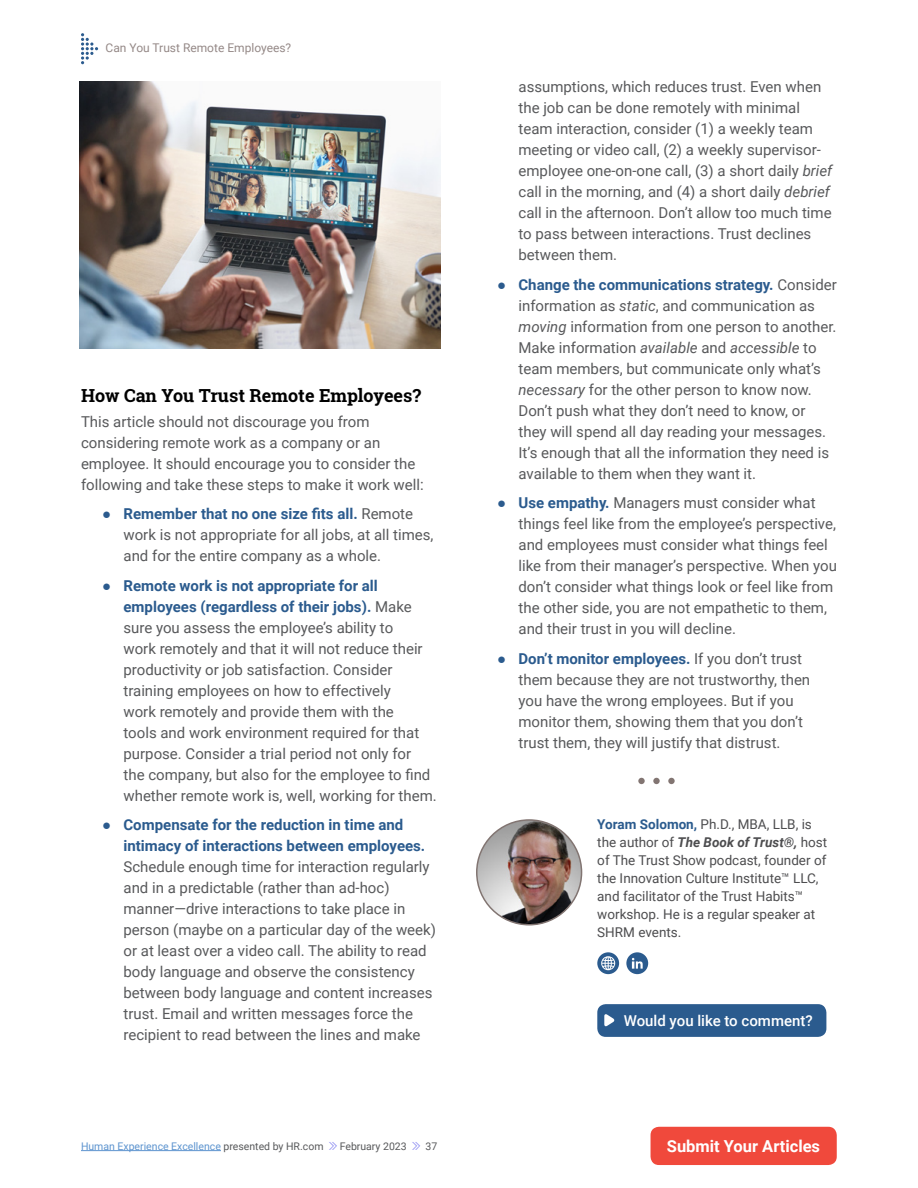
<style>
.page{position:relative;width:918px;height:1188px;background:#fff}
.page>*{position:absolute;margin:0;border:0;box-sizing:border-box;transform-origin:0 0}
.t1{font:700 18px "Roboto Slab";color:#000}
.t2{font:700 16.5px "Roboto";color:#fff}
.t3{font:15px/21px "Roboto";color:#58595b}
.t4{font:700 15px/21px "Roboto";color:#2b5b8e}
.t5{font:500 15px "Roboto";color:#fff}
.t6{font:13.5px/18px "Roboto";color:#4d4d4f}
.t7{font:12px "Roboto";color:#958987}
.t8{font:10.5px "Roboto";color:#5d94cf}
.t9{font:10.5px "Roboto";color:#58595b}
.s1{font-family:"Times New Roman";font-weight:700;color:#2b5b8e}
.s2{font-weight:700;color:#2b5b8e}
.s3{font-family:"Times New Roman"}
.s4{font-style:italic}
.s5{font-weight:700;font-style:italic}
.s6{color:#58595b}
</style>
<div class="page">
<hr style="left:81px;top:1150px;width:140px;height:1px;background:#5d94cf">
<svg style="left:329px;top:1142px;width:8px;height:8px"></svg>
<svg style="left:412px;top:1142px;width:8px;height:8px"></svg>
<div style="left:651px;top:1127px;width:186px;height:38px;background:#f0493c;border-radius:9px"></div>
<div style="left:597px;top:1004px;width:229px;height:33px;background:#2b5b8e;border-radius:9px"></div>
<svg style="left:604px;top:1014px;width:11px;height:13px"></svg>
<img style="left:477px;top:820px;width:105px;height:105px;border-radius:52px">
<div style="left:476px;top:819px;width:106px;height:107px;border:2px solid #827572;border-radius:50%"></div>
<div style="left:638px;top:778px;width:7px;height:6px;background:#827572;border-radius:50%"></div>
<div style="left:653px;top:778px;width:7px;height:6px;background:#827572;border-radius:50%"></div>
<div style="left:668px;top:778px;width:7px;height:6px;background:#827572;border-radius:50%"></div>
<svg style="left:597px;top:952px;width:22px;height:22px"></svg>
<svg style="left:626px;top:952px;width:22px;height:22px"></svg>
<svg style="left:81px;top:33px;width:17px;height:31px"></svg>
<img style="left:80px;top:81px;width:361px;height:268px">
<p class="t7" style="left:106px;top:39px;width:187px">Can You Trust Remote Employees?</p>
<p class="t1" style="left:81px;top:383px;width:342px">How Can You Trust Remote Employees?</p>
<p class="t3" style="left:81px;top:410px;width:344px">This article should not discourage you from considering remote work as a company or an employee. It should encourage you to consider the following and take these steps to make it work well:</p>
<p class="t3" style="left:124px;top:503px;width:312px;text-indent:-21px"><span class="s1">●</span> <span class="s2">Remember that no one size fits all.</span> Remote work is not appropriate for all jobs, at all times, and for the entire company as a whole.</p>
<p class="t3" style="left:124px;top:574px;width:315px;text-indent:-21px"><span class="s1">●</span> <span class="s2">Remote work is not appropriate for all employees (regardless of their jobs).</span> Make sure you assess the employee’s ability to<br>work remotely and that it will not reduce their productivity or job satisfaction. Consider training employees on how to effectively<br>work remotely and provide them with the<br>tools and work environment required for that purpose. Consider a trial period not only for<br>the company, but also for the employee to find whether remote work is, well, working for them.</p>
<p class="t4" style="left:124px;top:814px;width:303px;text-indent:-21px"><span class="s3">●</span> Compensate for the reduction in time and intimacy of interactions between employees.</p>
<p class="t3" style="left:124px;top:856px;width:314px">Schedule enough time for interaction regularly and in a predictable (rather than ad-hoc) manner—drive interactions to take place in person (maybe on a particular day of the week) or at least over a video call. The ability to read body language and observe the consistency between body language and content increases trust. Email and written messages force the recipient to read between the lines and make</p>
<p class="t3" style="left:519px;top:76px;width:315px">assumptions, which reduces trust. Even when the job can be done remotely with minimal team interaction, consider (1) a weekly team meeting or video call, (2) a weekly supervisor&shy;employee one-on-one call, (3) a short daily <span class="s4">brief </span>call in the morning, and (4) a short daily <span class="s4">debrief </span>call in the afternoon. Don’t allow too much time to pass between interactions. Trust declines between them.</p>
<p class="t3" style="left:519px;top:273px;width:320px;text-indent:-21px"><span class="s1">●</span> <span class="s2">Change the communications strategy.</span> Consider information as <span class="s4">static</span>, and communication as <span class="s4">moving</span> information from one person to another.<br>Make information <span class="s4">available</span> and <span class="s4">accessible</span> to team members, but communicate only what’s <span class="s4">necessary</span> for the other person to know now.<br>Don’t push what they don’t need to know, or they will spend all day reading your messages.<br>It’s enough that all the information they need is available to them when they want it.</p>
<p class="t3" style="left:519px;top:492px;width:320px;text-indent:-21px"><span class="s1">●</span> <span class="s2">Use empathy.</span> Managers must consider what things feel like from the employee’s perspective, and employees must consider what things feel like from their manager’s perspective. When you don’t consider what things look or feel like from the other side, you are not empathetic to them, and their trust in you will decline.</p>
<p class="t3" style="left:519px;top:647px;width:293px;text-indent:-21px"><span class="s1">●</span> <span class="s2">Don’t monitor employees.</span> If you don’t trust them because they are not trustworthy, then you have the wrong employees. But if you monitor them, showing them that you don’t trust them, they will justify that distrust.</p>
<p class="t6" style="left:597px;top:815px;width:231px"><span class="s2">Yoram Solomon,</span> Ph.D., MBA, LLB, is the author of <span class="s5">The Book of Trust®,</span> host of The Trust Show podcast, founder of the Innovation Culture Institute™ LLC, and facilitator of the Trust Habits™ workshop. He is a regular speaker at SHRM events.</p>
<p class="t5" style="left:624px;top:1010px;width:191px">Would you like to comment?</p>
<p class="t8" style="left:81px;top:1139px;width:244px">Human Experience Excellence <span class="s6">presented by HR.com</span></p>
<p class="t9" style="left:340px;top:1139px;width:69px">February 2023</p>
<p class="t9" style="left:426px;top:1139px;width:13px">37</p>
<p class="t2" style="left:667px;top:1135px;width:155px">Submit Your Articles</p>
</div>
